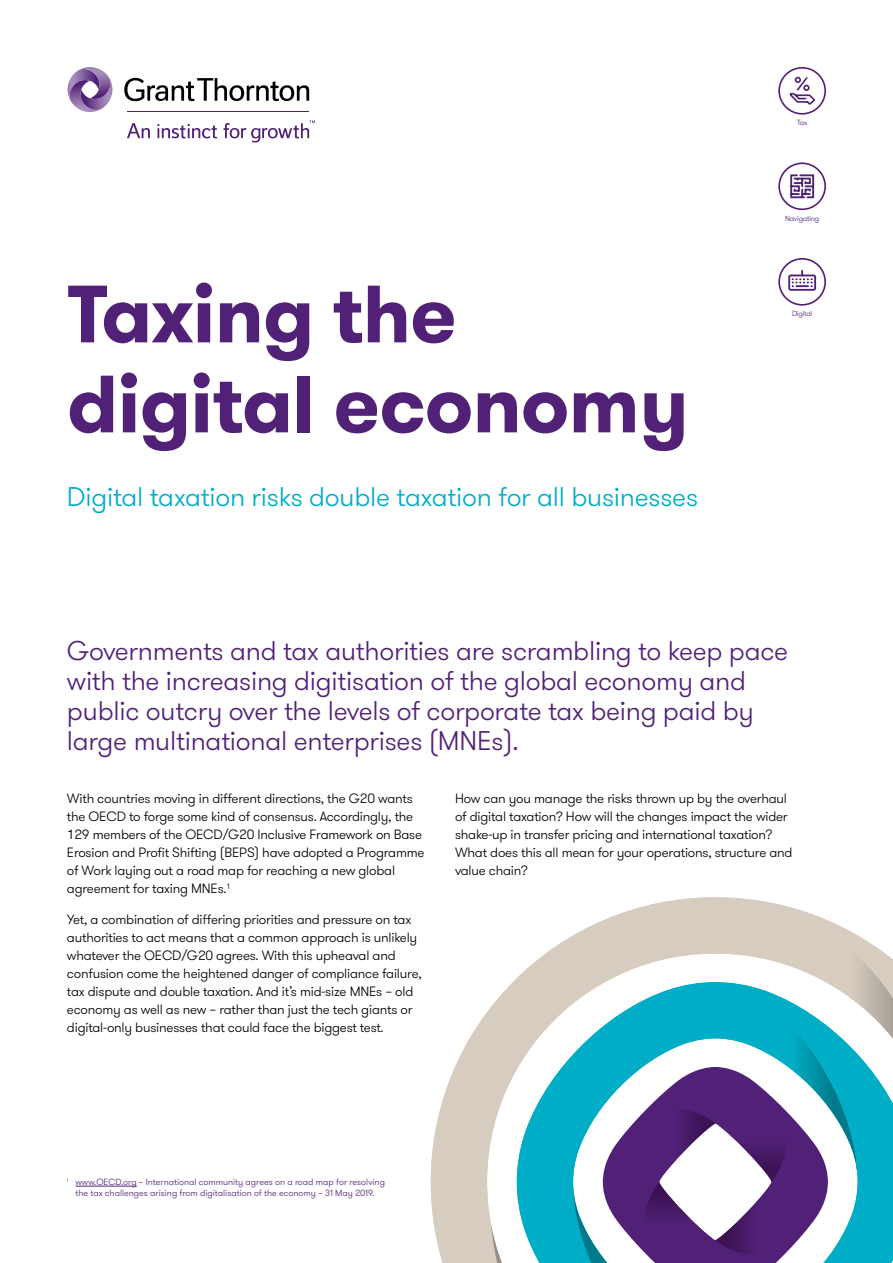
<style>
.page{position:relative;width:893px;height:1263px;background:#fff}
.page>*{position:absolute;margin:0;border:0;box-sizing:border-box;transform-origin:0 0}
.t1{font:700 81px/90px "GT Walsheim Pro";letter-spacing:-.01em;color:#512178}
.t2{font:300 27px/30px "GT Walsheim Pro";letter-spacing:-.01em;color:#512178}
.t3{font:300 27px "GT Walsheim Pro";letter-spacing:-.01em;color:#00adc6}
.t4{font:300 13.5px/18px "GT Walsheim Pro";letter-spacing:-.015em;color:#000}
.t5{font:300 9px/10.8px "GT Walsheim Pro";color:#512178;text-align:center}
.t6{font:300 7.5px "GT Walsheim Pro";letter-spacing:-.03em;color:#512178}
</style>
<div class="page">
<svg style="left:124px;top:78px;width:185px;height:23px"></svg>
<svg style="left:127px;top:123px;width:23px;height:15px"></svg>
<svg style="left:157px;top:124px;width:60px;height:14px"></svg>
<svg style="left:224px;top:120px;width:91px;height:22px"></svg>
<hr style="left:128px;top:112px;width:181px;height:1px;background:#512178">
<svg style="left:67px;top:67px;width:46px;height:45px"></svg>
<hr style="left:75px;top:1186px;width:62px;height:1px;background:#512178">
<svg style="left:778px;top:67px;width:48px;height:48px"></svg>
<svg style="left:431px;top:1007px;width:60px;height:256px"></svg>
<svg style="left:491px;top:897px;width:402px;height:366px"></svg>
<svg style="left:517px;top:982px;width:56px;height:281px"></svg>
<svg style="left:573px;top:982px;width:320px;height:281px"></svg>
<svg style="left:603px;top:1067px;width:225px;height:196px"></svg>
<svg style="left:778px;top:162px;width:48px;height:48px"></svg>
<svg style="left:778px;top:258px;width:48px;height:48px"></svg>
<p class="t6" style="left:797px;top:118px;width:12px">Tax</p>
<h1 class="t1" style="left:67px;top:270px;width:623px">Taxing the digital economy</h1>
<h2 class="t3" style="left:67px;top:480px;width:633px">Digital taxation risks double taxation for all businesses</h2>
<p class="t6" style="left:785px;top:213px;width:36px">Navigating</p>
<p class="t6" style="left:792px;top:309px;width:22px">Digital</p>
<h2 class="t2" style="left:67px;top:636px;width:723px">Governments and tax authorities are scrambling to keep pace with the increasing digitisation of the global economy and public outcry over the levels of corporate tax being paid by large multinational enterprises (MNEs).</h2>
<p class="t4" style="left:67px;top:790px;width:359px">With countries moving in different directions, the G20 wants the OECD to forge some kind of consensus. Accordingly, the 129 members of the OECD/G20 Inclusive Framework on Base Erosion and Profit Shifting (BEPS) have adopted a Programme of Work laying out a road map for reaching a new global agreement for taxing MNEs.<sup>1</sup></p>
<p class="t4" style="left:67px;top:910px;width:356px">Yet, a combination of differing priorities and pressure on tax authorities to act means that a common approach is unlikely whatever the OECD/G20 agrees. With this upheaval and confusion come the heightened danger of compliance failure, tax dispute and double taxation. And it’s mid-size MNEs – old economy as well as new – rather than just the tech giants or digital-only businesses that could face the biggest test.</p>
<p class="t4" style="left:455px;top:790px;width:339px">How can you manage the risks thrown up by the overhaul of digital taxation? How will the changes impact the wider shake-up in transfer pricing and international taxation?<br>What does this all mean for your operations, structure and value chain?</p>
<p class="t5" style="left:67px;top:1177px;width:320px"><sup>1</sup> www.OECD.org – International community agrees on a road map for resolving the tax challenges arising from digitalisation of the economy – 31 May 2019.</p>
</div>
